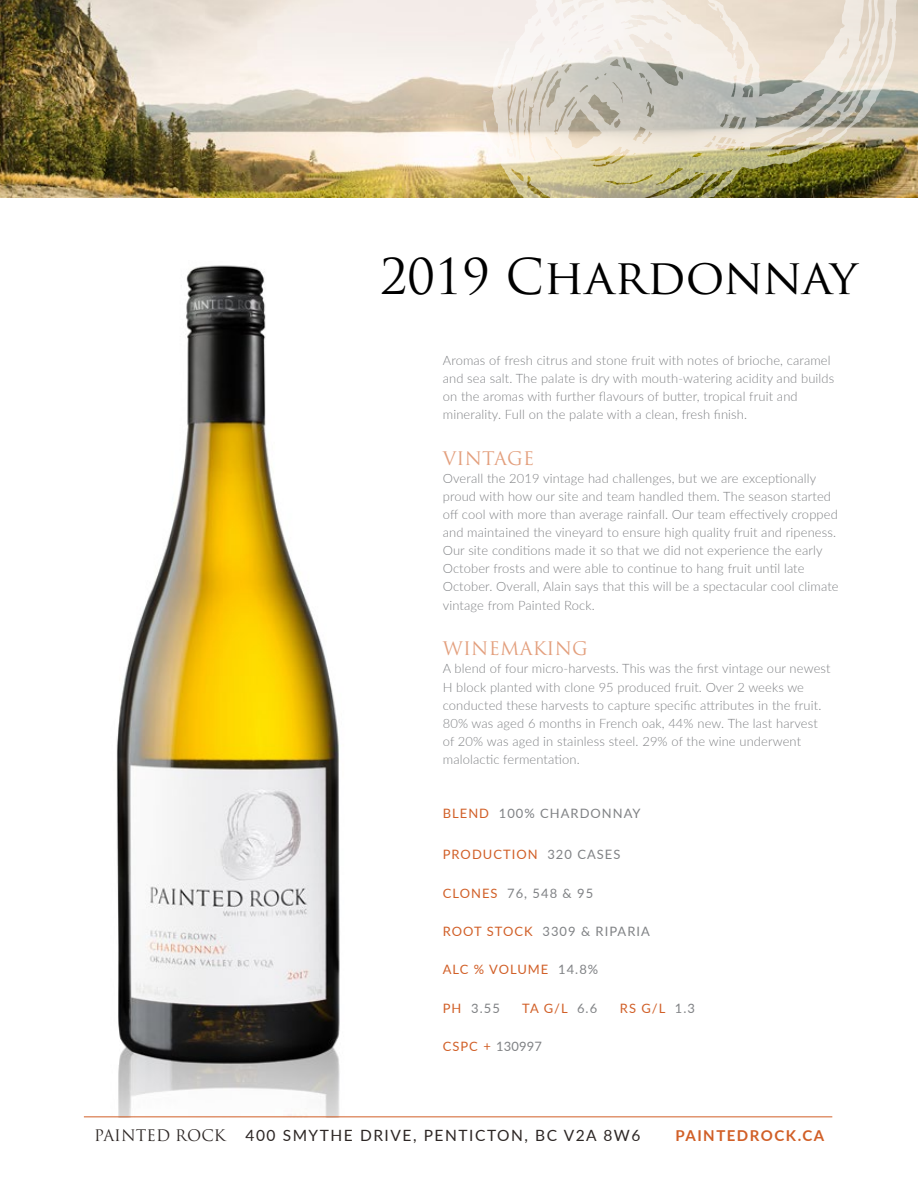
<style>
.page{position:relative;width:918px;height:1188px;background:#fff}
.page>*{position:absolute;margin:0;border:0;box-sizing:border-box;transform-origin:0 0}
.t1{font:48px "Trajan Pro";color:#000}
.t2{font:18.3px "Trajan Pro";letter-spacing:.01em;color:#e39f7d}
.t3{font:15.6px "Lato";letter-spacing:.1em;color:#2d2725}
.t4{font:15.6px "Trajan Pro";color:#2d2725}
.t5{font:700 15px "Lato";letter-spacing:.1em;color:#d15f27}
.t6{font:300 12.9px/18.1px "Lato";letter-spacing:.01em;color:#808285}
.t7{font:12.9px "Lato";letter-spacing:.08em;color:#808285}
.t8{font:12.9px "Lato";letter-spacing:.08em;color:#d15f27}
.t9{font:12.9px "Lato";letter-spacing:.01em;color:#808285}
.s1{color:#d15f27}
.s2{color:#808285}
</style>
<div class="page">
<img style="left:0;top:197px;width:421px;height:920px">
<img style="left:0;top:0;width:918px;height:197px">
<hr style="left:84px;top:1117px;width:748px;height:1px;background:#d15f27">
<img style="left:760px;top:0;width:139px;height:176px">
<svg style="left:483px;top:0;width:277px;height:198px;background:#d7d1bf"></svg>
<h1 class="t1" style="left:380px;top:246px;width:479px">2019 Chardonnay</h1>
<p class="t6" style="left:443px;top:351px;width:393px">Aromas of fresh citrus and stone fruit with notes of brioche, caramel and sea salt. The palate is dry with mouth-watering acidity and builds on the aromas with further flavours of butter, tropical fruit and minerality. Full on the palate with a clean, fresh finish.</p>
<h2 class="t2" style="left:443px;top:446px;width:93px">VINTAGE</h2>
<p class="t6" style="left:443px;top:469px;width:397px">Overall the 2019 vintage had challenges, but we are exceptionally proud with how our site and team handled them. The season started off cool with more than average rainfall. Our team effectively cropped and maintained the vineyard to ensure high quality fruit and ripeness.<br>Our site conditions made it so that we did not experience the early October frosts and were able to continue to hang fruit until late October. Overall, Alain says that this will be a spectacular cool climate vintage from Painted Rock.</p>
<h2 class="t2" style="left:443px;top:637px;width:147px">WINEMAKING</h2>
<p class="t6" style="left:443px;top:659px;width:389px">A blend of four micro-harvests. This was the first vintage our newest H block planted with clone 95 produced fruit. Over 2 weeks we conducted these harvests to capture specific attributes in the fruit.<br>80% was aged 6 months in French oak, 44% new. The last harvest of 20% was aged in stainless steel. 29% of the wine underwent malolactic fermentation.</p>
<p class="t7" style="left:443px;top:804px;width:199px"><span class="s1">BLEND</span> 100% CHARDONNAY</p>
<p class="t8" style="left:443px;top:846px;width:179px">PRODUCTION <span class="s2">320 CASES</span></p>
<p class="t7" style="left:443px;top:884px;width:152px"><span class="s1">CLONES</span> 76, 548 &amp; 95</p>
<p class="t7" style="left:443px;top:922px;width:209px"><span class="s1">ROOT STOCK</span> 3309 &amp; RIPARIA</p>
<p class="t8" style="left:443px;top:960px;width:157px">ALC % VOLUME <span class="s2">14.8%</span></p>
<p class="t7" style="left:443px;top:999px;width:59px"><span class="s1">PH</span> 3.55</p>
<p class="t8" style="left:522px;top:999px;width:76px">TA G/L <span class="s2">6.6</span></p>
<p class="t8" style="left:620px;top:999px;width:77px">RS G/L <span class="s2">1.3</span></p>
<p class="t9" style="left:443px;top:1037px;width:101px"><span class="s1">CSPC +</span> 130997</p>
<p class="t4" style="left:94px;top:1126px;width:133px">PAINTED ROCK</p>
<p class="t3" style="left:246px;top:1125px;width:397px">400 SMYTHE DRIVE, PENTICTON, BC V2A 8W6</p>
<p class="t5" style="left:675px;top:1125px;width:150px">PAINTEDROCK.CA</p>
</div>
